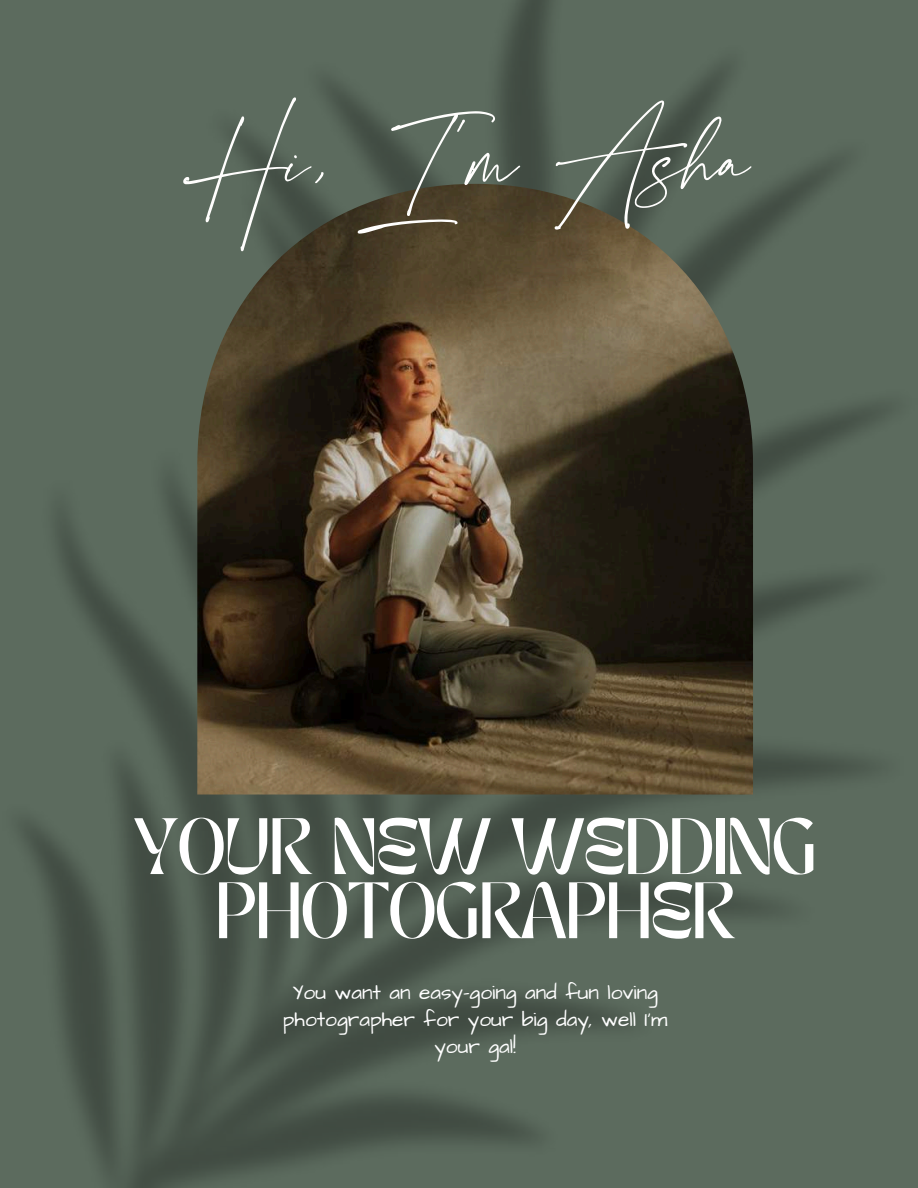
<style>
.page{position:relative;width:918px;height:1188px;background:#fff}
.page>*{position:absolute;margin:0;border:0;box-sizing:border-box;transform-origin:0 0}
.t1{font:134.1px "La Luxes Script";color:#fffefd}
.t2{font:55.8px/64.2px "TANMERINGUE";letter-spacing:-.035em;color:#fff;text-align:center}
.t3{font:21px/27px "Architects Daughter";color:#fff;text-align:center}
</style>
<div class="page">
<img style="left:0;top:0;width:918px;height:1188px">
<img style="left:197px;top:184px;width:556px;height:611px">
<h1 class="t1" style="left:200px;top:117px;width:552px">Hi, I'm Asha</h1>
<h2 class="t2" style="left:133px;top:823px;width:686px">YOUR NEW WEDDING<br>PHOTOGRAPHER</h2>
<p class="t3" style="left:283px;top:979px;width:386px">You want an easy-going and fun loving photographer for your big day, well I'm your gal!</p>
</div>
